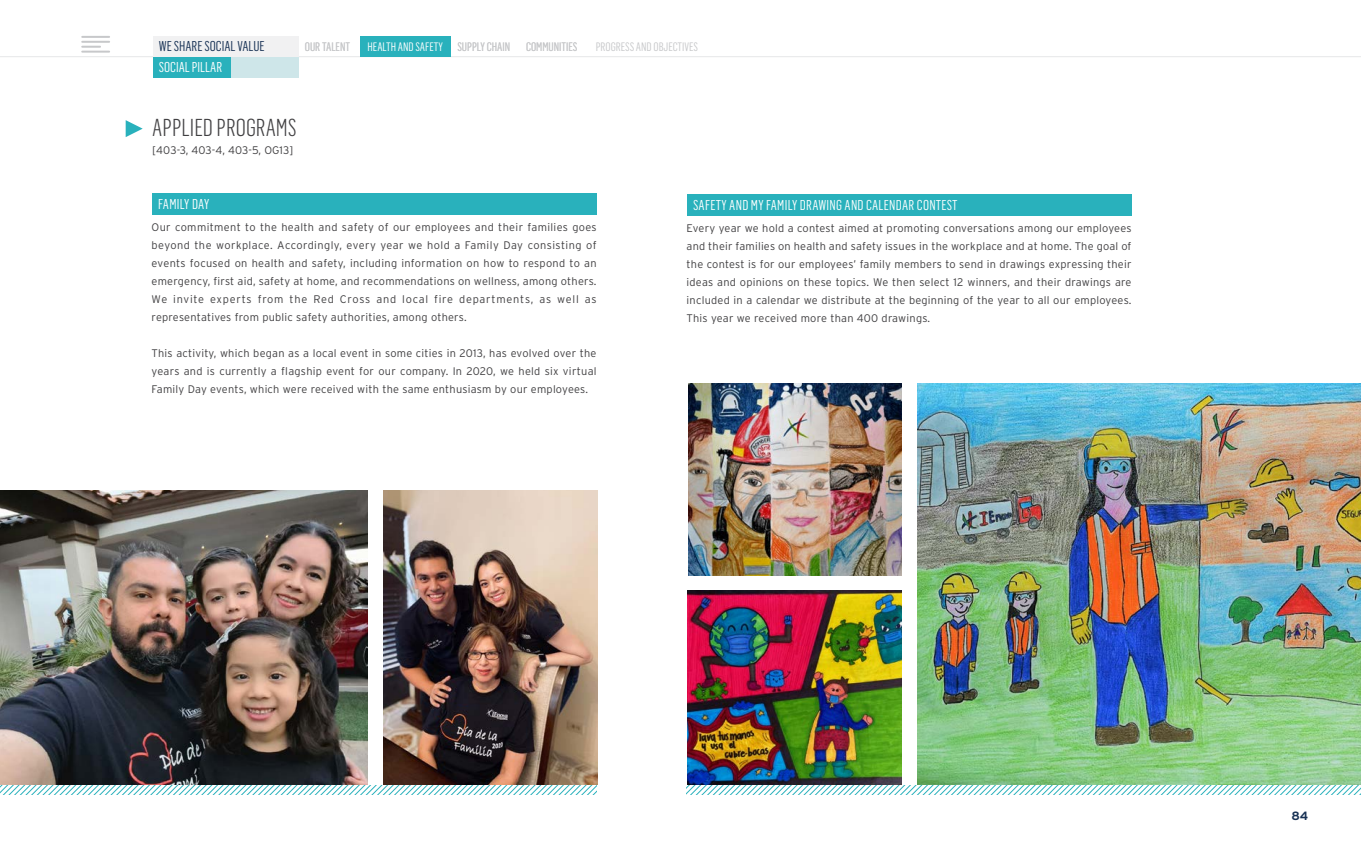
<style>
.page{position:relative;width:1361px;height:851px;background:#fff}
.page>*{position:absolute;margin:0;border:0;box-sizing:border-box;transform-origin:0 0}
.t1{font:300 24px "Flama Condensed";color:#414042}
.t2{font:14px "Flama Condensed";letter-spacing:.02em;color:#fff}
.t3{font:14px "Flama Condensed";color:#183255}
.t4{font:14px "Flama Condensed";color:#fff}
.t5{font:12px "Flama Condensed";color:#c7c8ca}
.t6{font:12px "Flama Condensed";color:#fff}
.t7{font:700 12px "Interstate";color:#183255}
.t8{font:300 11px/18px "Interstate";letter-spacing:.02em;color:#414042;text-align:justify}
.s1{color:#c7c8ca}
</style>
<div class="page">
<svg style="left:126px;top:120px;width:17px;height:17px"></svg>
<div style="left:152px;top:193px;width:444px;height:21px;background:#29b1bc"></div>
<div style="left:686px;top:194px;width:445px;height:21px;background:#29b1bc"></div>
<img style="left:0;top:490px;width:368px;height:294px">
<img style="left:687px;top:590px;width:214px;height:194px">
<img style="left:383px;top:490px;width:214px;height:294px">
<img style="left:688px;top:383px;width:214px;height:192px">
<img style="left:917px;top:383px;width:444px;height:401px">
<svg style="left:0;top:785px;width:597px;height:9px"></svg>
<svg style="left:687px;top:785px;width:674px;height:9px"></svg>
<hr style="left:0;top:56px;width:1361px;height:1px;background:#e6e7e8">
<div style="left:153px;top:36px;width:145px;height:21px;background:#f1f1f2"></div>
<div style="left:153px;top:57px;width:145px;height:21px;background:#cee6e9"></div>
<div style="left:153px;top:57px;width:78px;height:21px;background:#29b1bc"></div>
<hr style="left:82px;top:36px;width:27px;height:2px;background:#c7c8ca">
<hr style="left:82px;top:41px;width:27px;height:2px;background:#c7c8ca">
<hr style="left:82px;top:51px;width:27px;height:2px;background:#c7c8ca">
<svg style="left:82px;top:46px;width:18px;height:2px"></svg>
<div style="left:360px;top:36px;width:91px;height:21px;background:#29b1bc"></div>
<p class="t3" style="left:159px;top:38px;width:107px">WE SHARE SOCIAL VALUE</p>
<p class="t5" style="left:596px;top:39px;width:104px">PROGRESS AND OBJECTIVES</p>
<p class="t4" style="left:159px;top:59px;width:65px">SOCIAL PILLAR</p>
<p class="t5" style="left:305px;top:39px;width:47px">OUR TALENT</p>
<p class="t6" style="left:367px;top:39px;width:144px">HEALTH AND SAFETY <span class="s1">SUPPLY CHAIN</span></p>
<p class="t5" style="left:526px;top:39px;width:53px">COMMUNITIES</p>
<h1 class="t1" style="left:152px;top:113px;width:146px">APPLIED PROGRAMS</h1>
<p class="t8" style="left:152px;top:141px;width:142px">[403-3, 403-4, 403-5, OG13]</p>
<p class="t2" style="left:158px;top:195px;width:53px">FAMILY DAY</p>
<p class="t2" style="left:693px;top:197px;width:266px">SAFETY AND MY FAMILY DRAWING AND CALENDAR CONTEST</p>
<p class="t8" style="left:152px;top:218px;width:447px">Our commitment to the health and safety of our employees and their families goes beyond the workplace. Accordingly, every year we hold a Family Day consisting of events focused on health and safety, including information on how to respond to an emergency, first aid, safety at home, and recommendations on wellness, among others.<br>We invite experts from the Red Cross and local fire departments, as well as representatives from public safety authorities, among others.</p>
<p class="t8" style="left:152px;top:344px;width:446px">This activity, which began as a local event in some cities in 2013, has evolved over the years and is currently a flagship event for our company. In 2020, we held six virtual Family Day events, which were received with the same enthusiasm by our employees.</p>
<p class="t8" style="left:686px;top:219px;width:446px">Every year we hold a contest aimed at promoting conversations among our employees and their families on health and safety issues in the workplace and at home. The goal of the contest is for our employees’ family members to send in drawings expressing their ideas and opinions on these topics. We then select 12 winners, and their drawings are included in a calendar we distribute at the beginning of the year to all our employees.<br>This year we received more than 400 drawings.</p>
<p class="t7" style="left:1291px;top:809px;width:18px">84</p>
</div>
